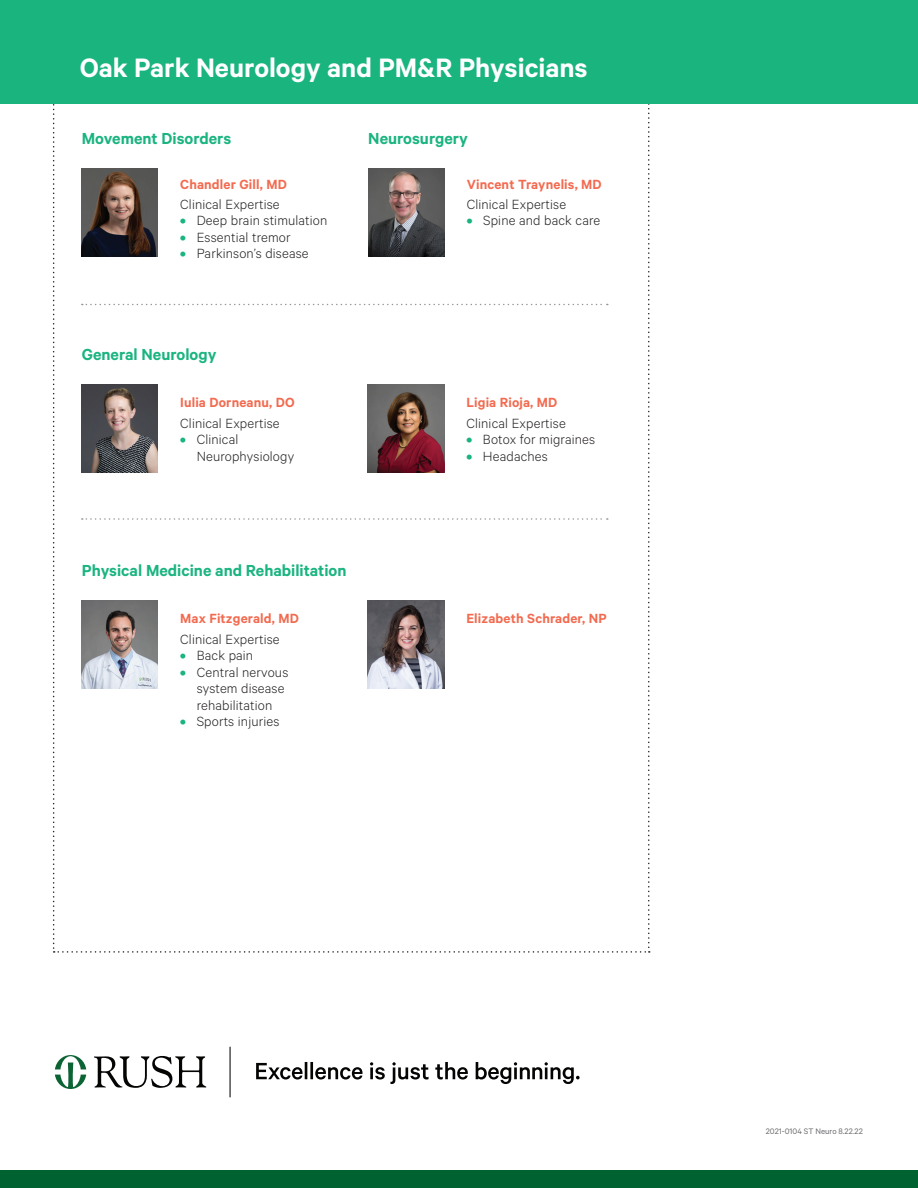
<style>
.page{position:relative;width:918px;height:1188px;background:#fff}
.page>*{position:absolute;margin:0;border:0;box-sizing:border-box;transform-origin:0 0}
.t1{font:600 30px "Calibre";color:#fff}
.t2{font:600 18px "Calibre";color:#1ab47f}
.t3{font:300 15px/16.5px "Calibre";letter-spacing:.01em;color:#231f20}
.t4{font:600 15px "Calibre";letter-spacing:.01em;color:#f26b50}
.t5{font:9px "Calibre";color:#6c6d70}
.s1{font-weight:700;color:#1ab47f}
</style>
<div class="page">
<div style="left:0;top:0;width:918px;height:103px;background:#1ab47f"></div>
<div style="left:0;top:1170px;width:918px;height:18px;background:#006231"></div>
<svg style="left:256px;top:1062px;width:324px;height:22px"></svg>
<hr style="left:230px;top:1047px;width:1px;height:50px;background:#040503">
<svg style="left:94px;top:1056px;width:112px;height:32px"></svg>
<svg style="left:55px;top:1055px;width:31px;height:34px"></svg>
<svg style="left:53px;top:103px;width:597px;height:850px"></svg>
<h1 class="t1" style="left:80px;top:49px;width:509px">Oak Park Neurology and PM&amp;R Physicians</h1>
<p class="t2" style="left:82px;top:128px;width:151px">Movement Disorders</p>
<p class="t2" style="left:368px;top:128px;width:101px">Neurosurgery</p>
<p class="t4" style="left:180px;top:176px;width:108px">Chandler Gill, MD</p>
<p class="t3" style="left:180px;top:195px;width:101px">Clinical Expertise</p>
<p class="t3" style="left:180px;top:212px;width:149px"><span class="s1">•</span> Deep brain stimulation</p>
<p class="t3" style="left:180px;top:228px;width:112px"><span class="s1">•</span> Essential tremor</p>
<p class="t3" style="left:180px;top:245px;width:130px"><span class="s1">•</span> Parkinson’s disease</p>
<p class="t2" style="left:82px;top:344px;width:136px">General Neurology</p>
<p class="t4" style="left:180px;top:393px;width:116px">Iulia Dorneanu, DO</p>
<p class="t3" style="left:180px;top:414px;width:101px">Clinical Expertise</p>
<p class="t3" style="left:197px;top:431px;width:99px;text-indent:-16px"><span class="s1">•</span> Clinical<br>Neurophysiology</p>
<p class="t2" style="left:82px;top:560px;width:266px">Physical Medicine and Rehabilitation</p>
<p class="t4" style="left:180px;top:609px;width:120px">Max Fitzgerald, MD</p>
<p class="t3" style="left:180px;top:630px;width:101px">Clinical Expertise</p>
<p class="t3" style="left:180px;top:647px;width:75px"><span class="s1">•</span> Back pain</p>
<p class="t3" style="left:197px;top:663px;width:93px;text-indent:-16px"><span class="s1">•</span> Central nervous system disease rehabilitation</p>
<p class="t3" style="left:180px;top:713px;width:101px"><span class="s1">•</span> Sports injuries</p>
<p class="t4" style="left:467px;top:176px;width:137px">Vincent Traynelis, MD</p>
<p class="t3" style="left:467px;top:195px;width:101px">Clinical Expertise</p>
<p class="t3" style="left:467px;top:212px;width:135px"><span class="s1">•</span> Spine and back care</p>
<p class="t4" style="left:466px;top:393px;width:93px">Ligia Rioja, MD</p>
<p class="t3" style="left:466px;top:414px;width:101px">Clinical Expertise</p>
<p class="t3" style="left:466px;top:431px;width:130px"><span class="s1">•</span> Botox for migraines</p>
<p class="t3" style="left:466px;top:447px;width:83px"><span class="s1">•</span> Headaches</p>
<p class="t4" style="left:466px;top:609px;width:142px">Elizabeth Schrader, NP</p>
<p class="t5" style="left:766px;top:1126px;width:99px">2021-0104 ST Neuro 8.22.22</p>
</div>
